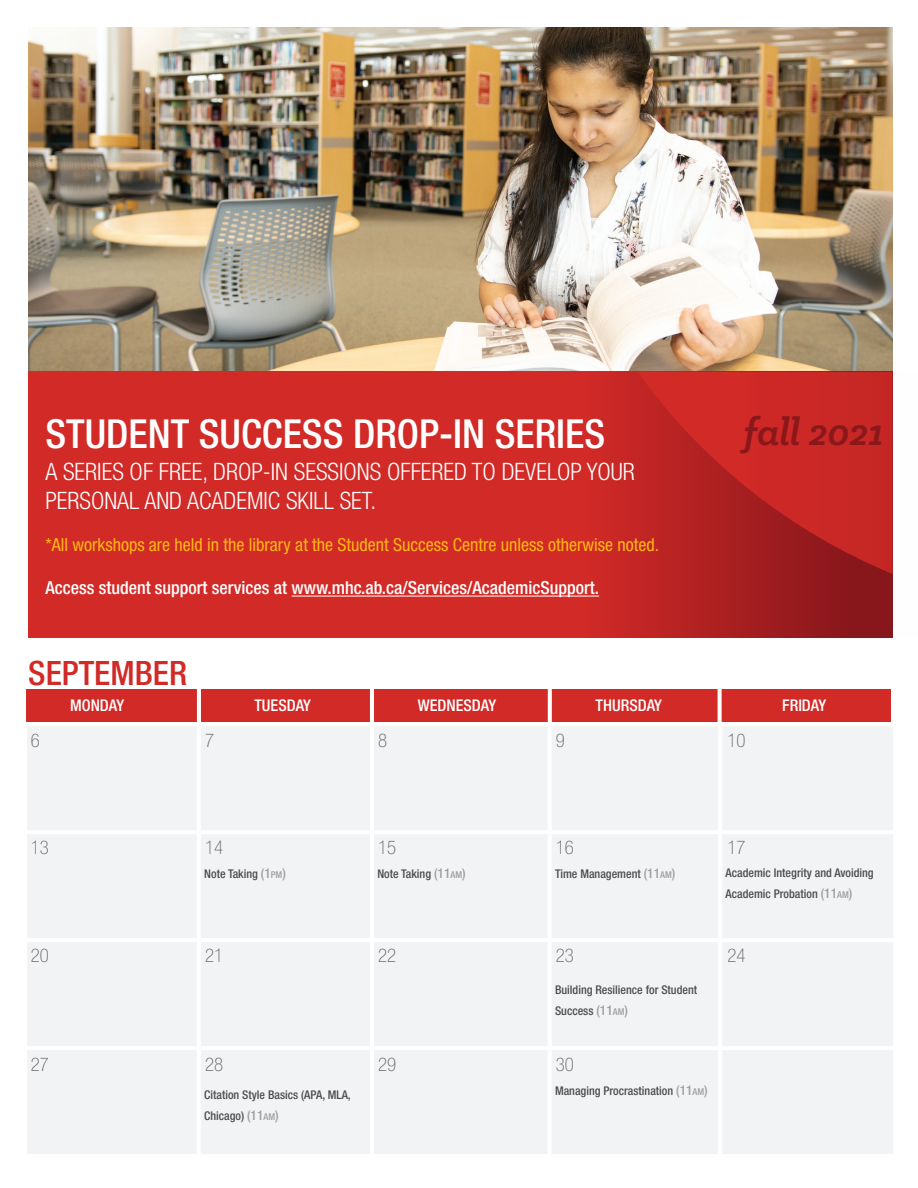
<style>
.page{position:relative;width:918px;height:1188px;background:#fff}
.page>*{position:absolute;margin:0;border:0;box-sizing:border-box;transform-origin:0 0}
.t1{font:italic 700 40.8px "Klinic Slab";color:#8a181b}
.t2{font:500 condensed 40.05px "Helvetica Neue LT Std";color:#fff}
.t3{font:500 condensed 33.6px "Helvetica Neue LT Std";color:#d12a27}
.t4{font:300 condensed 24px/28.8px "Helvetica Neue LT Std";color:#fff}
.t5{font:100 condensed 18.9px "Helvetica Neue LT Std";color:#636366}
.t6{font:condensed 18px "Helvetica Neue LT Std";color:#fcb814}
.t7{font:500 condensed 18px "Helvetica Neue LT Std";color:#fff}
.t8{font:500 condensed 16.2px "Helvetica Neue LT Std";color:#fff}
.t9{font:500 condensed 12px/21px "Helvetica Neue LT Std";color:#4b4c4d}
.s1{font-size:13.5px;color:#9d9fa2}
.s2{font-size:9.45px;color:#9d9fa2}
</style>
<div class="page">
<img style="left:28px;top:27px;width:865px;height:345px">
<div style="left:28px;top:372px;width:865px;height:266px;background:#d12a27"></div>
<svg style="left:442px;top:372px;width:451px;height:266px"></svg>
<svg style="left:637px;top:372px;width:256px;height:202px"></svg>
<hr style="left:292px;top:596px;width:307px;height:1px;background:#fff">
<div style="left:27px;top:689px;width:864px;height:33px;background:#d12a27"></div>
<hr style="left:370px;top:677px;width:4px;height:50px;background:#fff">
<hr style="left:197px;top:677px;width:4px;height:50px;background:#fff">
<svg style="left:548px;top:689px;width:4px;height:33px"></svg>
<svg style="left:718px;top:689px;width:4px;height:33px"></svg>
<div style="left:27px;top:727px;width:866px;height:427px;background:#f2f3f4"></div>
<hr style="left:23px;top:830px;width:174px;height:4px;background:#fff">
<hr style="left:23px;top:938px;width:174px;height:4px;background:#fff">
<hr style="left:23px;top:1046px;width:174px;height:4px;background:#fff">
<hr style="left:197px;top:726px;width:4px;height:106px;background:#fff">
<hr style="left:197px;top:832px;width:4px;height:108px;background:#fff">
<hr style="left:197px;top:940px;width:4px;height:108px;background:#fff">
<hr style="left:197px;top:1048px;width:4px;height:106px;background:#fff">
<hr style="left:370px;top:726px;width:4px;height:104px;background:#fff">
<hr style="left:548px;top:726px;width:4px;height:104px;background:#fff">
<hr style="left:370px;top:830px;width:182px;height:4px;background:#fff">
<hr style="left:370px;top:834px;width:4px;height:104px;background:#fff">
<hr style="left:548px;top:834px;width:4px;height:104px;background:#fff">
<hr style="left:370px;top:938px;width:182px;height:4px;background:#fff">
<hr style="left:370px;top:942px;width:4px;height:104px;background:#fff">
<hr style="left:548px;top:942px;width:4px;height:104px;background:#fff">
<hr style="left:370px;top:1046px;width:182px;height:4px;background:#fff">
<hr style="left:370px;top:1050px;width:4px;height:104px;background:#fff">
<hr style="left:548px;top:1050px;width:4px;height:104px;background:#fff">
<hr style="left:201px;top:830px;width:169px;height:4px;background:#fff">
<hr style="left:201px;top:938px;width:169px;height:4px;background:#fff">
<hr style="left:201px;top:1046px;width:169px;height:4px;background:#fff">
<hr style="left:552px;top:830px;width:166px;height:4px;background:#fff">
<hr style="left:552px;top:938px;width:166px;height:4px;background:#fff">
<hr style="left:552px;top:1046px;width:166px;height:4px;background:#fff">
<hr style="left:718px;top:726px;width:4px;height:104px;background:#fff">
<hr style="left:718px;top:830px;width:179px;height:4px;background:#fff">
<hr style="left:718px;top:834px;width:4px;height:104px;background:#fff">
<hr style="left:718px;top:938px;width:179px;height:4px;background:#fff">
<hr style="left:718px;top:942px;width:4px;height:104px;background:#fff">
<hr style="left:718px;top:1046px;width:179px;height:4px;background:#fff">
<hr style="left:718px;top:1050px;width:4px;height:104px;background:#fff">
<h2 class="t2" style="left:45px;top:410px;width:561px">STUDENT SUCCESS DROP-IN SERIES</h2>
<h1 class="t1" style="left:744px;top:405px;width:141px">fall 2021</h1>
<h3 class="t4" style="left:45px;top:457px;width:591px">A SERIES OF FREE, DROP-IN SESSIONS OFFERED TO DEVELOP YOUR<br>PERSONAL AND ACADEMIC SKILL SET.</h3>
<h3 class="t6" style="left:45px;top:534px;width:615px">*All workshops are held in the library at the Student Success Centre unless otherwise noted.</h3>
<h3 class="t7" style="left:45px;top:577px;width:555px">Access student support services at www.mhc.ab.ca/Services/AcademicSupport.</h3>
<h3 class="t3" style="left:28px;top:653px;width:160px">SEPTEMBER</h3>
<h3 class="t5" style="left:31px;top:730px;width:11px">6</h3>
<h3 class="t8" style="left:70px;top:696px;width:56px">MONDAY</h3>
<h3 class="t8" style="left:254px;top:696px;width:58px">TUESDAY</h3>
<h3 class="t8" style="left:418px;top:696px;width:80px">WEDNESDAY</h3>
<h3 class="t8" style="left:596px;top:696px;width:68px">THURSDAY</h3>
<h3 class="t8" style="left:782px;top:696px;width:45px">FRIDAY</h3>
<h3 class="t5" style="left:205px;top:730px;width:11px">7</h3>
<h3 class="t5" style="left:378px;top:730px;width:11px">8</h3>
<h3 class="t5" style="left:556px;top:730px;width:11px">9</h3>
<h3 class="t5" style="left:728px;top:730px;width:20px">10</h3>
<h3 class="t5" style="left:31px;top:837px;width:20px">13</h3>
<h3 class="t5" style="left:205px;top:837px;width:20px">14</h3>
<h3 class="t5" style="left:378px;top:837px;width:20px">15</h3>
<h3 class="t5" style="left:556px;top:837px;width:20px">16</h3>
<h3 class="t5" style="left:728px;top:837px;width:20px">17</h3>
<p class="t9" style="left:204px;top:863px;width:83px">Note Taking <span class="s1">(1</span><span class="s2">PM</span><span class="s1">)</span></p>
<p class="t9" style="left:377px;top:863px;width:90px">Note Taking <span class="s1">(11</span><span class="s2">AM</span><span class="s1">)</span></p>
<p class="t9" style="left:555px;top:863px;width:122px">Time Management <span class="s1">(11</span><span class="s2">AM</span><span class="s1">)</span></p>
<p class="t9" style="left:726px;top:862px;width:150px">Academic Integrity and Avoiding<br>Academic Probation <span class="s1">(11</span><span class="s2">AM</span><span class="s1">)</span></p>
<h3 class="t5" style="left:31px;top:945px;width:20px">20</h3>
<h3 class="t5" style="left:205px;top:945px;width:20px">21</h3>
<h3 class="t5" style="left:378px;top:945px;width:20px">22</h3>
<h3 class="t5" style="left:556px;top:945px;width:20px">23</h3>
<h3 class="t5" style="left:728px;top:945px;width:20px">24</h3>
<p class="t9" style="left:555px;top:980px;width:144px">Building Resilience for Student<br>Success <span class="s1">(11</span><span class="s2">AM</span><span class="s1">)</span></p>
<h3 class="t5" style="left:31px;top:1054px;width:20px">27</h3>
<h3 class="t5" style="left:205px;top:1054px;width:20px">28</h3>
<h3 class="t5" style="left:378px;top:1054px;width:20px">29</h3>
<h3 class="t5" style="left:556px;top:1054px;width:20px">30</h3>
<p class="t9" style="left:204px;top:1084px;width:148px">Citation Style Basics (APA, MLA,<br>Chicago) <span class="s1">(11</span><span class="s2">AM</span><span class="s1">)</span></p>
<p class="t9" style="left:555px;top:1080px;width:154px">Managing Procrastination <span class="s1">(11</span><span class="s2">AM</span><span class="s1">)</span></p>
</div>
